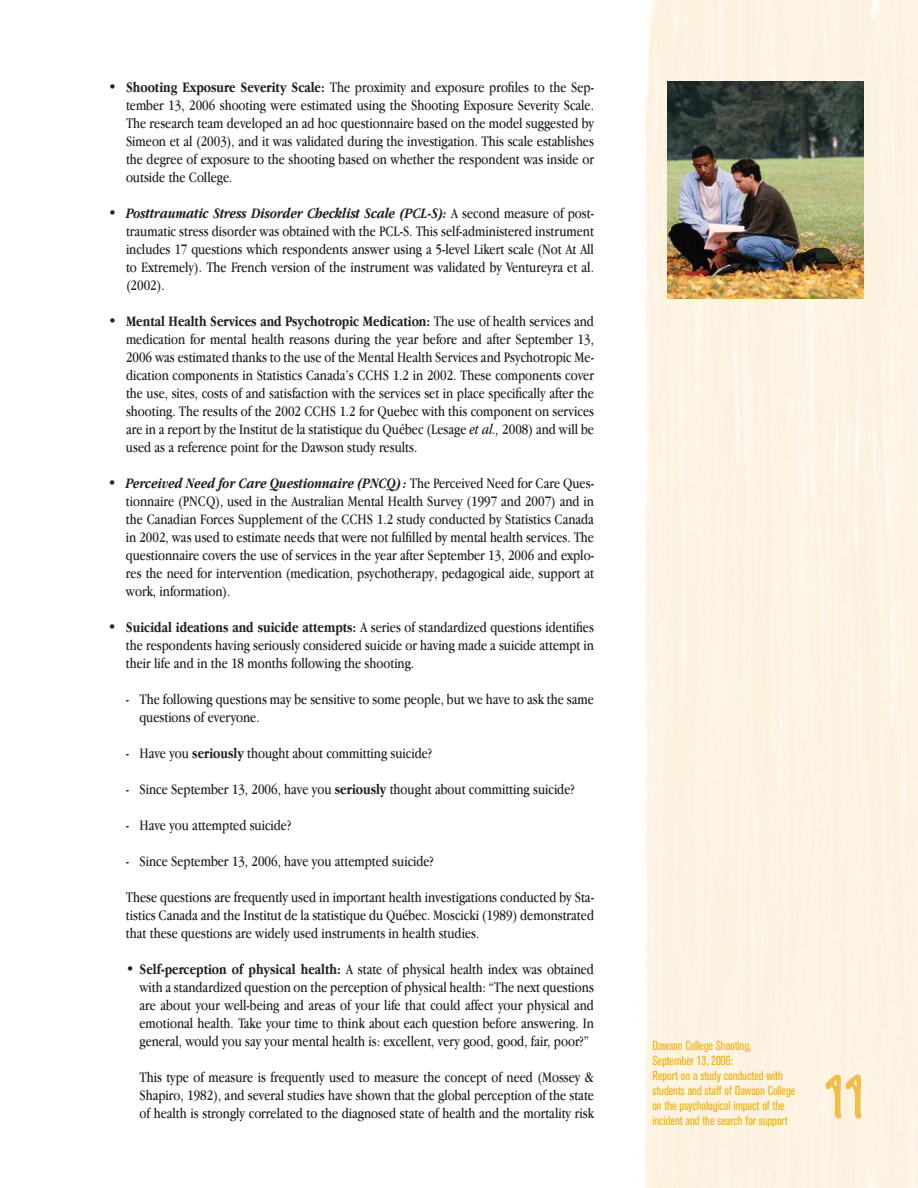
<style>
.page{position:relative;width:918px;height:1188px;background:#fff}
.page>*{position:absolute;margin:0;border:0;box-sizing:border-box;transform-origin:0 0}
.t1{font:57px "Boomshanker Solid";color:#f2be4a}
.t2{font:15px/18px "Apple Garamond";color:#231f20;text-align:justify}
.t3{font:condensed 13.05px/15px "Akzidenz Grotesk BE";letter-spacing:-.01em;color:#eeb211}
.s1{font-weight:700}
.s2{font-weight:700;font-style:italic}
.s3{font-style:italic}
</style>
<div class="page">
<div style="left:644px;top:0;width:274px;height:1188px;background:#fdf4e3"></div>
<img style="left:668px;top:81px;width:196px;height:217px">
<p class="t2" style="left:126px;top:80px;width:470px;text-indent:-18px"><span class="s1">• Shooting Exposure Severity Scale:</span> The proximity and exposure profiles to the Sep&shy;tember 13, 2006 shooting were estimated using the Shooting Exposure Severity Scale.<br>The research team developed an ad hoc questionnaire based on the model suggested by Simeon et al (2003), and it was validated during the investigation. This scale establishes the degree of exposure to the shooting based on whether the respondent was inside or outside the College.</p>
<p class="t2" style="left:126px;top:206px;width:470px;text-indent:-18px"><span class="s2">• Posttraumatic Stress Disorder Checklist Scale (PCL-S):</span> A second measure of post&shy;traumatic stress disorder was obtained with the PCL-S. This self-administered instrument includes 17 questions which respondents answer using a 5-level Likert scale (Not At All to Extremely). The French version of the instrument was validated by Ventureyra et al. (2002).</p>
<p class="t2" style="left:126px;top:314px;width:470px;text-indent:-18px"><span class="s1">• Mental Health Services and Psychotropic Medication:</span> The use of health services and medication for mental health reasons during the year before and after September 13, 2006 was estimated thanks to the use of the Mental Health Services and Psychotropic Me&shy;dication components in Statistics Canada’s CCHS 1.2 in 2002. These components cover the use, sites, costs of and satisfaction with the services set in place specifically after the shooting. The results of the 2002 CCHS 1.2 for Quebec with this component on services are in a report by the Institut de la statistique du Québec (Lesage <span class="s3">et al.,</span> 2008) and will be used as a reference point for the Dawson study results.</p>
<p class="t2" style="left:126px;top:476px;width:470px;text-indent:-18px"><span class="s2">• Perceived Need for Care Questionnaire (PNCQ) :</span> The Perceived Need for Care Ques&shy;tionnaire (PNCQ), used in the Australian Mental Health Survey (1997 and 2007) and in the Canadian Forces Supplement of the CCHS 1.2 study conducted by Statistics Canada in 2002, was used to estimate needs that were not fulfilled by mental health services. The questionnaire covers the use of services in the year after September 13, 2006 and explo&shy;res the need for intervention (medication, psychotherapy, pedagogical aide, support at work, information).</p>
<p class="t2" style="left:126px;top:620px;width:470px;text-indent:-18px"><span class="s1">• Suicidal ideations and suicide attempts:</span> A series of standardized questions identifies the respondents having seriously considered suicide or having made a suicide attempt in their life and in the 18 months following the shooting.</p>
<p class="t2" style="left:139px;top:692px;width:456px;text-indent:-14px">- The following questions may be sensitive to some people, but we have to ask the same questions of everyone.</p>
<p class="t2" style="left:126px;top:746px;width:308px">- Have you <span class="s1">seriously</span> thought about committing suicide?</p>
<p class="t2" style="left:126px;top:782px;width:450px">- Since September 13, 2006, have you <span class="s1">seriously</span> thought about committing suicide?</p>
<p class="t2" style="left:126px;top:818px;width:167px">- Have you attempted suicide?</p>
<p class="t2" style="left:126px;top:854px;width:309px">- Since September 13, 2006, have you attempted suicide?</p>
<p class="t2" style="left:126px;top:890px;width:470px">These questions are frequently used in important health investigations conducted by Sta&shy;tistics Canada and the Institut de la statistique du Québec. Moscicki (1989) demonstrated that these questions are widely used instruments in health studies.</p>
<p class="t2" style="left:139px;top:962px;width:456px;text-indent:-14px"><span class="s1">• Self-perception of physical health:</span> A state of physical health index was obtained with a standardized question on the perception of physical health: “The next questions are about your well-being and areas of your life that could affect your physical and emotional health. Take your time to think about each question before answering. In general, would you say your mental health is: excellent, very good, good, fair, poor?”</p>
<p class="t2" style="left:139px;top:1070px;width:456px">This type of measure is frequently used to measure the concept of need (Mossey &amp; Shapiro, 1982), and several studies have shown that the global perception of the state of health is strongly correlated to the diagnosed state of health and the mortality risk</p>
<p class="t3" style="left:652px;top:1039px;width:145px">Dawson College Shooting,<br>September 13, 2006:<br>Report on a study conducted with students and staff of Dawson College on the psychological impact of the incident and the search for support</p>
<h1 class="t1" style="left:824px;top:1074px;width:42px">11</h1>
</div>
